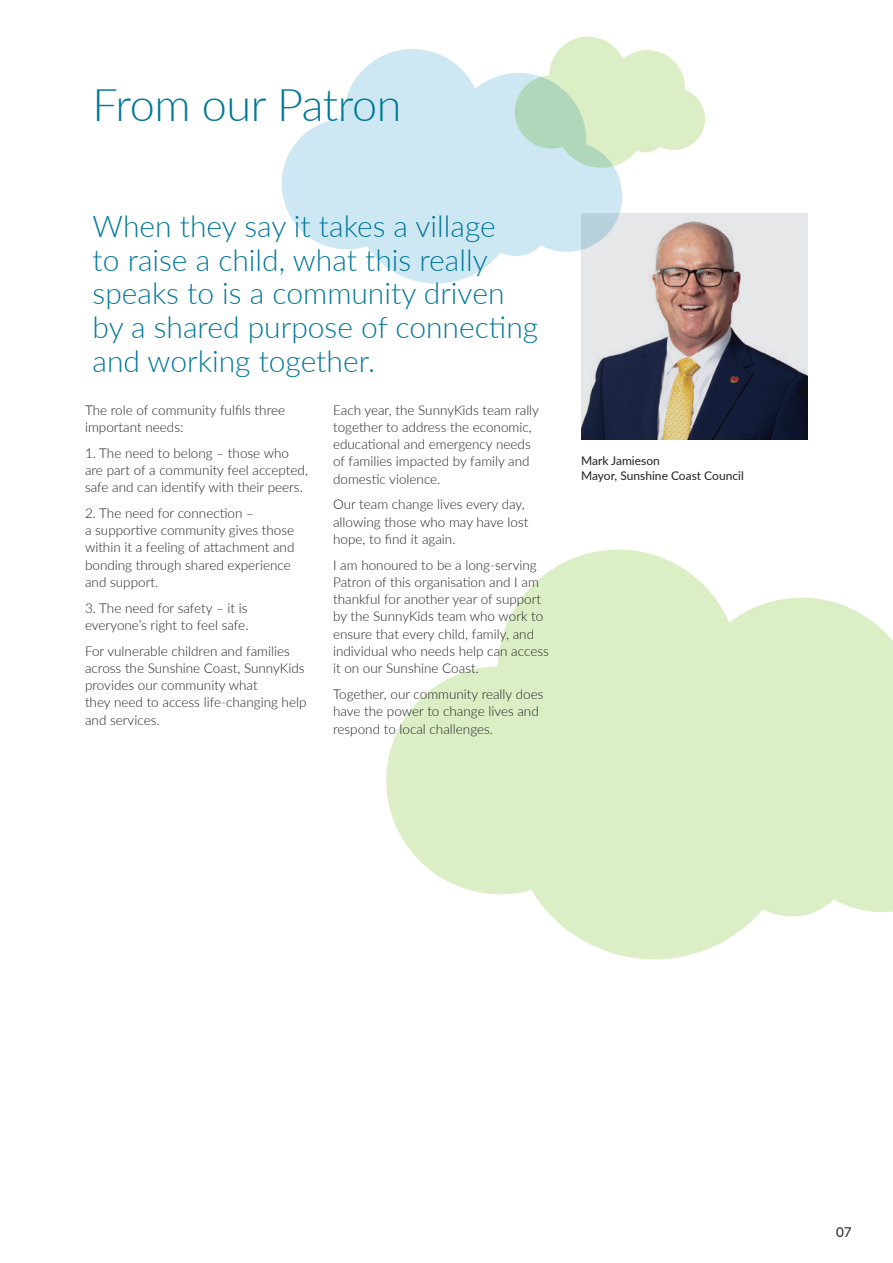
<style>
.page{position:relative;width:893px;height:1263px;background:#fff}
.page>*{position:absolute;margin:0;border:0;box-sizing:border-box;transform-origin:0 0}
.t1{font:300 45px "Lato";letter-spacing:-.015em;color:#017898}
.t2{font:300 30px/33.8px "Lato";color:#017898}
.t3{font:300 13.5px/17.2px "Lato";color:#231f20}
.t4{font:13.5px "Lato";color:#231f20}
.t5{font:12px/15px "Lato";color:#231f20}
</style>
<div class="page">
<svg style="left:386px;top:549px;width:507px;height:411px;fill:#dceec6"></svg>
<svg style="left:581px;top:213px;width:227px;height:226px;background:#979195"></svg>
<svg style="left:560px;top:37px;width:145px;height:126px"></svg>
<svg style="left:282px;top:49px;width:340px;height:235px;fill:#cde8f2"></svg>
<h1 class="t1" style="left:93px;top:74px;width:310px">From our Patron</h1>
<h2 class="t2" style="left:93px;top:208px;width:447px">When they say it takes a village<br>to raise a child, what this really speaks to is a community driven by a shared purpose of connecting and working together.</h2>
<p class="t3" style="left:85px;top:401px;width:202px">The role of community fulfils three important needs:</p>
<p class="t3" style="left:85px;top:444px;width:224px">1. The need to belong – those who are part of a community feel accepted, safe and can identify with their peers.</p>
<p class="t3" style="left:85px;top:504px;width:211px">2. The need for connection –<br>a supportive community gives those within it a feeling of attachment and bonding through shared experience and support.</p>
<p class="t3" style="left:85px;top:599px;width:165px">3. The need for safety – it is everyone’s right to feel safe.</p>
<p class="t3" style="left:85px;top:642px;width:223px">For vulnerable children and families across the Sunshine Coast, SunnyKids provides our community what<br>they need to access life-changing help and services.</p>
<p class="t3" style="left:333px;top:401px;width:207px">Each year, the SunnyKids team rally together to address the economic, educational and emergency needs of families impacted by family and domestic violence.</p>
<p class="t3" style="left:333px;top:495px;width:197px">Our team change lives every day, allowing those who may have lost hope, to find it again.</p>
<p class="t3" style="left:333px;top:556px;width:217px">I am honoured to be a long-serving Patron of this organisation and I am thankful for another year of support by the SunnyKids team who work to ensure that every child, family, and individual who needs help can access it on our Sunshine Coast.</p>
<p class="t3" style="left:333px;top:685px;width:212px">Together, our community really does have the power to change lives and respond to local challenges.</p>
<p class="t5" style="left:581px;top:452px;width:164px">Mark Jamieson<br>Mayor, Sunshine Coast Council</p>
<p class="t4" style="left:836px;top:1222px;width:17px">07</p>
</div>
